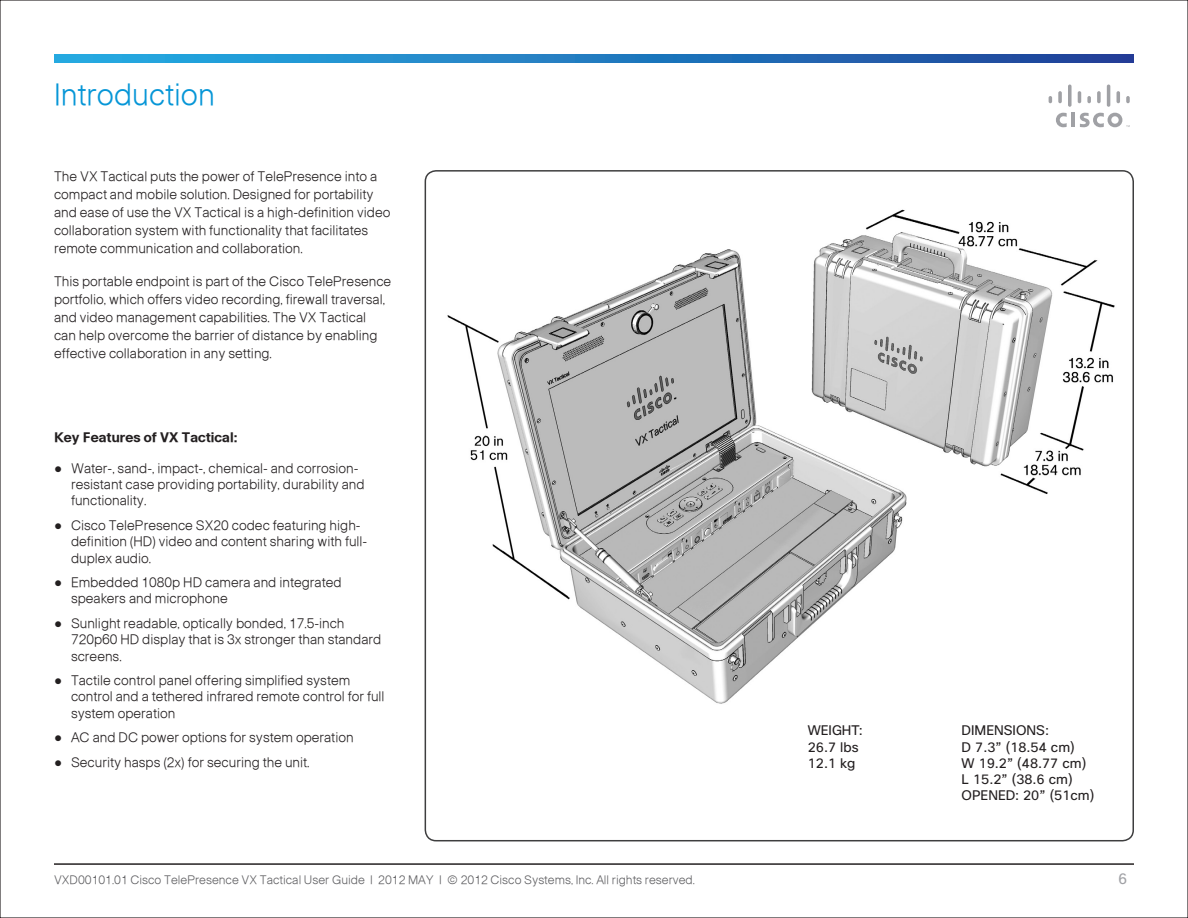
<style>
.page{position:relative;width:1188px;height:918px;background:#fff}
.page>*{position:absolute;margin:0;border:0;box-sizing:border-box;transform-origin:0 0}
.Head_1{font:30px "Ciscolight";color:#0696d7}
.t1{font:15px "Cisco Sans";color:#a0a1a5}
.Body_1{font:13.5px/16.2px "Ciscolight";color:#231f20}
.Nav_inactive{font:13.5px "Cisco Sans";color:#231f20}
.Body_1-2{font:13.5px "Ciscobold";color:#231f20}
.t2{font:12px "Ciscolight";color:#5f5f62}
.s1{font-family:"Arial";font-weight:700}
</style>
<div class="page">
<svg style="left:54px;top:54px;width:1080px;height:8px;background:#2279be"></svg>
<hr style="left:1072px;top:113px;width:3px;height:14px;background:#a0a1a5">
<svg style="left:1056px;top:113px;width:11px;height:14px"></svg>
<svg style="left:1049px;top:96px;width:3px;height:7px"></svg>
<svg style="left:1058px;top:91px;width:4px;height:12px"></svg>
<svg style="left:1068px;top:85px;width:4px;height:22px"></svg>
<svg style="left:1078px;top:91px;width:3px;height:12px"></svg>
<svg style="left:1087px;top:96px;width:4px;height:7px"></svg>
<svg style="left:1097px;top:91px;width:4px;height:12px"></svg>
<hr style="left:1107px;top:85px;width:3px;height:22px;background:#a0a1a5;border-radius:2px">
<svg style="left:1117px;top:91px;width:3px;height:12px"></svg>
<svg style="left:1126px;top:96px;width:4px;height:7px"></svg>
<svg style="left:1080px;top:113px;width:50px;height:14px"></svg>
<hr style="left:54px;top:864px;width:1080px;height:1px;background:#231f20">
<img style="left:447px;top:209px;width:668px;height:495px">
<p class="Head_1" style="left:54px;top:76px;width:162px">Introduction</p>
<p class="Body_1" style="left:54px;top:167px;width:338px;line-height:18px">The VX Tactical puts the power of TelePresence into a compact and mobile solution. Designed for portability and ease of use the VX Tactical is a high-definition video collaboration system with functionality that facilitates remote communication and collaboration.</p>
<p class="Body_1" style="left:54px;top:272px;width:339px;line-height:18px">This portable endpoint is part of the Cisco TelePresence portfolio, which offers video recording, firewall traversal, and video management capabilities. The VX Tactical can help overcome the barrier of distance by enabling effective collaboration in any setting.</p>
<p class="Body_1-2" style="left:54px;top:429px;width:185px">Key Features of VX Tactical:</p>
<p class="Body_1" style="left:71px;top:460px;width:295px;text-indent:-17px"><span class="s1">●</span> Water-, sand-, impact-, chemical- and corrosion&shy;resistant case providing portability, durability and functionality.</p>
<p class="Body_1" style="left:71px;top:517px;width:298px;text-indent:-17px"><span class="s1">●</span> Cisco TelePresence SX20 codec featuring high&shy;definition (HD) video and content sharing with full&shy;duplex audio.</p>
<p class="Body_1" style="left:71px;top:574px;width:272px;text-indent:-17px"><span class="s1">●</span> Embedded 1080p HD camera and integrated speakers and microphone</p>
<p class="Body_1" style="left:71px;top:615px;width:312px;text-indent:-17px"><span class="s1">●</span> Sunlight readable, optically bonded, 17.5-inch<br>720p60 HD display that is 3x stronger than standard screens.</p>
<p class="Body_1" style="left:71px;top:672px;width:315px;text-indent:-17px"><span class="s1">●</span> Tactile control panel offering simplified system control and a tethered infrared remote control for full system operation</p>
<p class="Body_1" style="left:54px;top:729px;width:301px"><span class="s1">●</span> AC and DC power options for system operation</p>
<p class="Body_1" style="left:54px;top:754px;width:257px"><span class="s1">●</span> Security hasps (2x) for securing the unit.</p>
<p class="Nav_inactive" style="left:808px;top:722px;width:57px">WEIGHT:</p>
<p class="Nav_inactive" style="left:808px;top:738px;width:52px">26.7 lbs</p>
<p class="Nav_inactive" style="left:808px;top:754px;width:49px">12.1 kg</p>
<p class="Nav_inactive" style="left:962px;top:722px;width:89px">DIMENSIONS:</p>
<p class="Nav_inactive" style="left:962px;top:738px;width:115px">D 7.3” (18.54 cm)</p>
<p class="Nav_inactive" style="left:962px;top:754px;width:126px">W 19.2” (48.77 cm)</p>
<p class="Nav_inactive" style="left:962px;top:771px;width:112px">L 15.2” (38.6 cm)</p>
<p class="Nav_inactive" style="left:962px;top:787px;width:134px">OPENED: 20” (51cm)</p>
<p class="t2" style="left:54px;top:872px;width:642px">VXD00101.01 Cisco TelePresence VX Tactical User Guide | 2012 MAY | © 2012 Cisco Systems, Inc. All rights reserved.</p>
<p class="t1" style="left:1118px;top:869px;width:10px">6</p>
</div>
